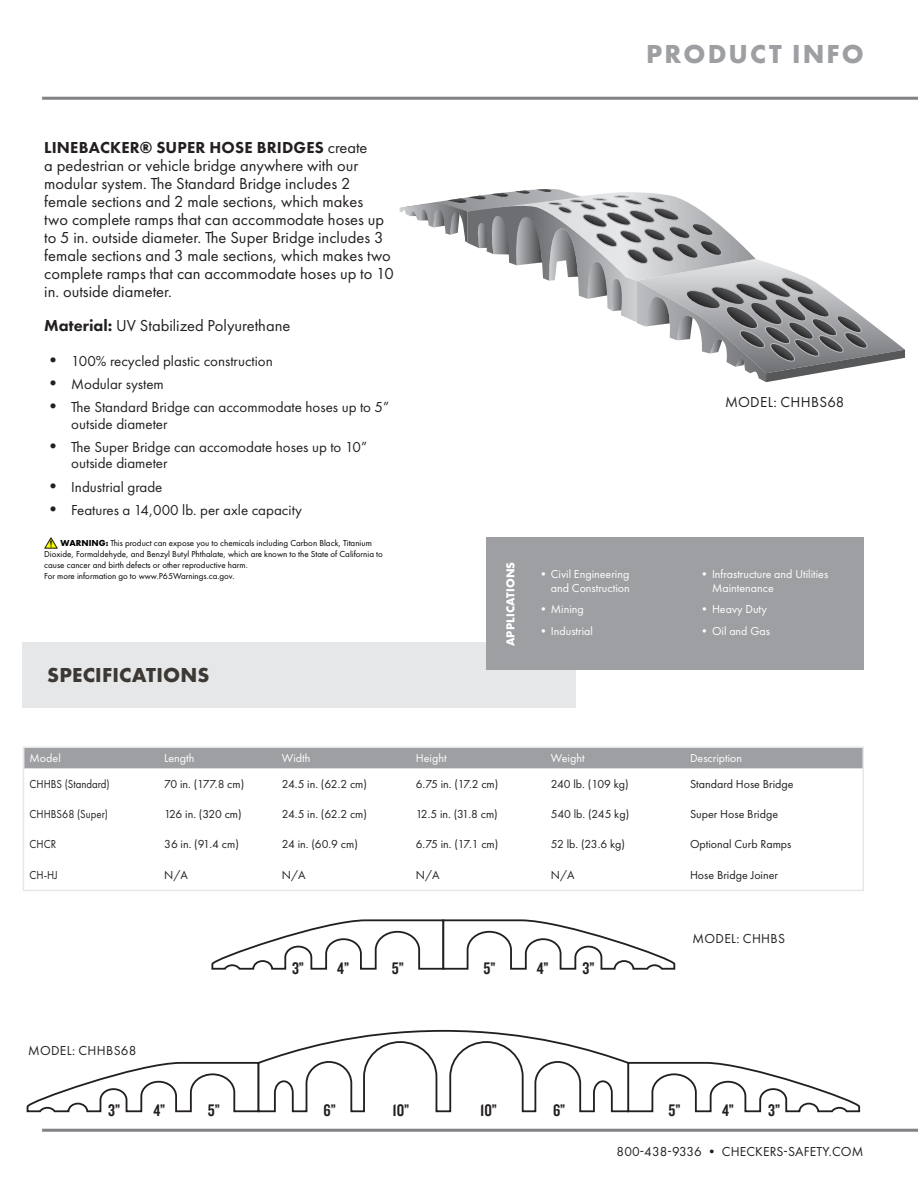
<style>
.page{position:relative;width:918px;height:1188px;background:#fff}
.page>*{position:absolute;margin:0;border:0;box-sizing:border-box;transform-origin:0 0}
.t1{font:700 27px "Futura New";letter-spacing:.08em;color:#9d9fa2}
.t2{font:700 21px "Futura New";letter-spacing:.01em;color:#3c3833}
.t3{font:17.4px "Knockout 49 Liteweight";color:#231f20}
.t4{font:16.5px/18px "Futura New";color:#231f20}
.t5{font:15px/16.5px "Futura New";color:#231f20}
.t6{font:15px "Futura New";letter-spacing:.02em;color:#231f20}
.t7{font:13.5px "Futura New";letter-spacing:.01em;color:#231f20}
.t8{font:12px "Futura New";color:#231f20}
.t9{font:12px/14.4px "Futura New";color:#fff;text-align:right}
.t10{font:12px "Futura New";color:#231f20;scale:.9 1}
.t11{font:12px "Futura New";letter-spacing:-.03em;color:#231f20}
.t12{font:700 12px "Futura New";letter-spacing:.01em;color:#fff}
.t13{font:9px/10.8px "Futura New";color:#000}
.s1{font-weight:800}
.s2{font-size:18px}
.s3{font-weight:700}
</style>
<div class="page">
<hr style="left:42px;top:97px;width:876px;height:3px;background:#808285">
<hr style="left:42px;top:1129px;width:876px;height:3px;background:#808285">
<div style="left:23px;top:642px;width:553px;height:65px;background:#e6e7e9"></div>
<div style="left:486px;top:538px;width:378px;height:132px;background:#9d9fa2"></div>
<svg style="left:400px;top:189px;width:505px;height:193px"></svg>
<div style="left:26px;top:749px;width:835px;height:19px;background:#9d9fa2"></div>
<div style="left:23px;top:746px;width:841px;height:145px;border:2px solid #e6e7e9"></div>
<svg style="left:211px;top:919px;width:465px;height:51px"></svg>
<svg style="left:26px;top:1029px;width:835px;height:84px"></svg>
<img style="left:44px;top:538px;width:14px;height:10px">
<p class="t4" style="left:44px;top:138px;width:351px"><span class="s1">LINEBACKER® SUPER HOSE BRIDGES</span> create<br>a pedestrian or vehicle bridge anywhere with our modular system. The Standard Bridge includes 2 female sections and 2 male sections, which makes<br>two complete ramps that can accommodate hoses up to 5 in. outside diameter. The Super Bridge includes 3 female sections and 3 male sections, which makes two complete ramps that can accommodate hoses up to 10 in. outside diameter.</p>
<p class="t4" style="left:44px;top:317px;width:248px"><span class="s1">Material:</span> UV Stabilized Polyurethane</p>
<p class="t5" style="left:44px;top:352px;width:230px"><span class="s2">•</span> 100% recycled plastic construction</p>
<p class="t5" style="left:44px;top:376px;width:121px"><span class="s2">•</span> Modular system</p>
<p class="t5" style="left:71px;top:399px;width:320px;text-indent:-27px"><span class="s2">•</span> The Standard Bridge can accommodate hoses up to 5” outside diameter</p>
<p class="t5" style="left:71px;top:439px;width:297px;text-indent:-27px"><span class="s2">•</span> The Super Bridge can accomodate hoses up to 10” outside diameter</p>
<p class="t5" style="left:44px;top:478px;width:120px"><span class="s2">•</span> Industrial grade</p>
<p class="t5" style="left:44px;top:502px;width:259px"><span class="s2">•</span> Features a 14,000 lb. per axle capacity</p>
<p class="t13" style="left:44px;top:538px;width:340px;text-indent:16px"><span class="s3">WARNING:</span> This product can expose you to chemicals including Carbon Black, Titanium<br>Dioxide, Formaldehyde, and Benzyl Butyl Phthalate, which are known to the State of California to cause cancer and birth defects or other reproductive harm.</p>
<p class="t13" style="left:44px;top:570px;width:192px">For more information go to www.P65Warnings.ca.gov.</p>
<p class="t2" style="left:47px;top:662px;width:164px">SPECIFICATIONS</p>
<p class="t1" style="left:646px;top:37px;width:219px">PRODUCT INFO</p>
<p class="t12" style="left:503px;top:646px;width:86px;rotate:-90deg">APPLICATIONS</p>
<p class="t9" style="left:537px;top:567px;width:94px">•Civil Engineering and Construction</p>
<p class="t9" style="left:537px;top:602px;width:48px">•Mining</p>
<p class="t9" style="left:537px;top:623px;width:57px">•Industrial</p>
<p class="t6" style="left:725px;top:393px;width:121px">MODEL: CHHBS68</p>
<p class="t9" style="left:712px;top:567px;width:118px;text-align:left;text-indent:-14px">•Infrastructure and Utilities<br>Maintenance</p>
<p class="t9" style="left:699px;top:602px;width:70px">•Heavy Duty</p>
<p class="t9" style="left:699px;top:623px;width:73px">•Oil and Gas</p>
<p class="t9" style="left:30px;top:751px;width:33px">Model</p>
<p class="t9" style="left:164px;top:751px;width:32px">Length</p>
<p class="t9" style="left:282px;top:751px;width:30px">Width</p>
<p class="t9" style="left:416px;top:751px;width:32px">Height</p>
<p class="t9" style="left:551px;top:751px;width:35px">Weight</p>
<p class="t9" style="left:690px;top:751px;width:54px">Description</p>
<p class="t10" style="left:30px;top:777px;width:91px">CHHBS (Standard)</p>
<p class="t8" style="left:164px;top:777px;width:82px">70 in. (177.8 cm)</p>
<p class="t8" style="left:282px;top:777px;width:87px">24.5 in. (62.2 cm)</p>
<p class="t8" style="left:416px;top:777px;width:84px">6.75 in. (17.2 cm)</p>
<p class="t8" style="left:551px;top:777px;width:79px">240 lb. (109 kg)</p>
<p class="t8" style="left:690px;top:777px;width:105px">Standard Hose Bridge</p>
<p class="t10" style="left:30px;top:807px;width:89px">CHHBS68 (Super)</p>
<p class="t11" style="left:164px;top:807px;width:79px">126 in. (320 cm)</p>
<p class="t8" style="left:282px;top:807px;width:87px">24.5 in. (62.2 cm)</p>
<p class="t8" style="left:416px;top:807px;width:83px">12.5 in. (31.8 cm)</p>
<p class="t8" style="left:551px;top:807px;width:80px">540 lb. (245 kg)</p>
<p class="t8" style="left:690px;top:807px;width:90px">Super Hose Bridge</p>
<p class="t10" style="left:30px;top:837px;width:31px">CHCR</p>
<p class="t8" style="left:164px;top:837px;width:76px">36 in. (91.4 cm)</p>
<p class="t8" style="left:282px;top:837px;width:78px">24 in. (60.9 cm)</p>
<p class="t8" style="left:416px;top:837px;width:84px">6.75 in. (17.1 cm)</p>
<p class="t8" style="left:551px;top:837px;width:76px">52 lb. (23.6 kg)</p>
<p class="t8" style="left:690px;top:837px;width:103px">Optional Curb Ramps</p>
<p class="t10" style="left:30px;top:867px;width:33px">CH-HJ</p>
<p class="t8" style="left:164px;top:867px;width:25px">N/A</p>
<p class="t8" style="left:282px;top:867px;width:25px">N/A</p>
<p class="t8" style="left:416px;top:867px;width:25px">N/A</p>
<p class="t8" style="left:551px;top:867px;width:25px">N/A</p>
<p class="t8" style="left:690px;top:867px;width:90px">Hose Bridge Joiner</p>
<p class="t7" style="left:28px;top:1043px;width:110px">MODEL: CHHBS68</p>
<p class="t3" style="left:292px;top:957px;width:13px">3”</p>
<p class="t3" style="left:337px;top:957px;width:13px">4”</p>
<p class="t3" style="left:392px;top:957px;width:14px">5”</p>
<p class="t3" style="left:483px;top:957px;width:14px">5”</p>
<p class="t3" style="left:537px;top:957px;width:13px">4”</p>
<p class="t3" style="left:583px;top:957px;width:13px">3”</p>
<p class="t7" style="left:693px;top:930px;width:94px">MODEL: CHHBS</p>
<p class="t3" style="left:108px;top:1099px;width:13px">3”</p>
<p class="t3" style="left:324px;top:1099px;width:14px">6”</p>
<p class="t3" style="left:392px;top:1099px;width:18px">10”</p>
<p class="t3" style="left:480px;top:1099px;width:18px">10”</p>
<p class="t3" style="left:553px;top:1099px;width:14px">6”</p>
<p class="t3" style="left:768px;top:1099px;width:13px">3”</p>
<p class="t3" style="left:153px;top:1099px;width:13px">4”</p>
<p class="t3" style="left:208px;top:1099px;width:14px">5”</p>
<p class="t3" style="left:669px;top:1099px;width:14px">5”</p>
<p class="t3" style="left:722px;top:1099px;width:13px">4”</p>
<p class="t7" style="left:617px;top:1144px;width:248px">800-438-9336 • CHECKERS-SAFETY.COM</p>
</div>
